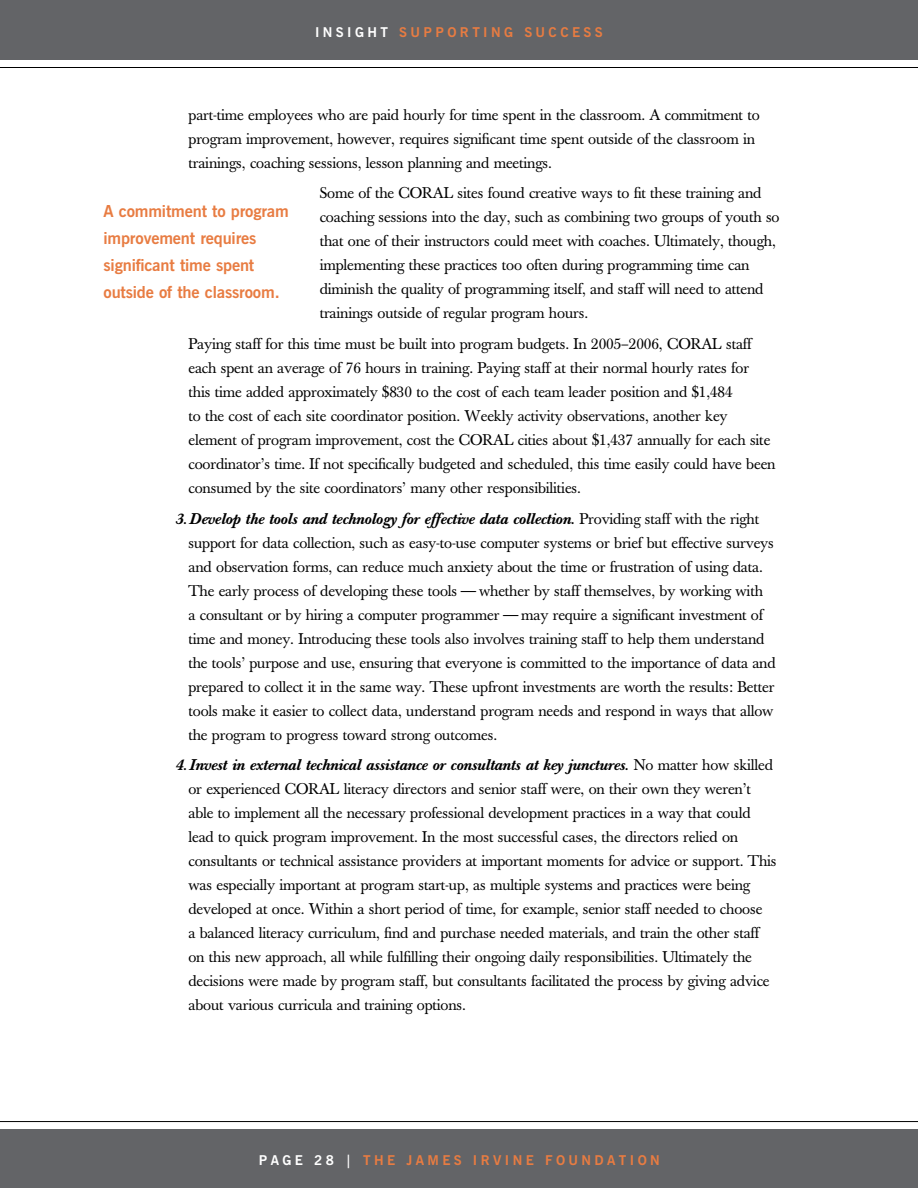
<style>
.page{position:relative;width:918px;height:1188px;background:#fff}
.page>*{position:absolute;margin:0;border:0;box-sizing:border-box;transform-origin:0 0}
.t1{font:700 16.5px/27px "News Gothic BT";color:#e87c42}
.t2{font:15.3px/24px "Baskerville";letter-spacing:-.01em;color:#000}
.t3{font:italic 15.3px "Baskerville Book Med";color:#000}
.t4{font:700 13.5px "News Gothic BT";letter-spacing:.25em;color:#e87c42}
.s1{color:#fff}
.s2{font-family:"Baskerville";font-style:normal}
.s3{font-family:"New Baskerville"}
</style>
<div class="page">
<hr style="left:0;top:67px;width:918px;height:1px;background:#000">
<div style="left:0;top:0;width:918px;height:59px;background:#636467"></div>
<div style="left:0;top:1130px;width:918px;height:58px;background:#636467"></div>
<hr style="left:0;top:1121px;width:918px;height:1px;background:#000">
<p class="t4" style="left:315px;top:24px;width:289px"><span class="s1">insight</span> Supporting Success</p>
<p class="t2" style="left:188px;top:103px;width:573px">part-time employees who are paid hourly for time spent in the classroom. A commitment to program improvement, however, requires significant time spent outside of the classroom in trainings, coaching sessions, lesson planning and meetings.</p>
<p class="t2" style="left:320px;top:182px;width:461px">Some of the CORAL sites found creative ways to fit these training and coaching sessions into the day, such as combining two groups of youth so that one of their instructors could meet with coaches. Ultimately, though, implementing these practices too often during programming time can diminish the quality of programming itself, and staff will need to attend trainings outside of regular program hours.</p>
<p class="t2" style="left:188px;top:332px;width:589px">Paying staff for this time must be built into program budgets. In 2005–2006, CORAL staff each spent an average of 76 hours in training. Paying staff at their normal hourly rates for<br>this time added approximately $830 to the cost of each team leader position and $1,484<br>to the cost of each site coordinator position. Weekly activity observations, another key element of program improvement, cost the CORAL cities about $1,437 annually for each site coordinator’s time. If not specifically budgeted and scheduled, this time easily could have been consumed by the site coordinators’ many other responsibilities.</p>
<p class="t3" style="left:176px;top:510px;width:585px">3.Develop the tools and technology for effective data collection. <span class="s2">Providing staff with the right</span></p>
<p class="t2" style="left:188px;top:531px;width:589px">support for data collection, such as easy-to-use computer systems or brief but effective surveys and observation forms, can reduce much anxiety about the time or frustration of using data.<br>The early process of developing these tools <span class="s3">—</span> whether by staff themselves, by working with<br>a consultant or by hiring a computer programmer <span class="s3">—</span> may require a significant investment of time and money. Introducing these tools also involves training staff to help them understand the tools’ purpose and use, ensuring that everyone is committed to the importance of data and prepared to collect it in the same way. These upfront investments are worth the results: Better tools make it easier to collect data, understand program needs and respond in ways that allow the program to progress toward strong outcomes.</p>
<p class="t3" style="left:176px;top:756px;width:599px">4.Invest in external technical assistance or consultants at key junctures. <span class="s2">No matter how skilled</span></p>
<p class="t2" style="left:188px;top:778px;width:590px">or experienced CORAL literacy directors and senior staff were, on their own they weren’t able to implement all the necessary professional development practices in a way that could lead to quick program improvement. In the most successful cases, the directors relied on consultants or technical assistance providers at important moments for advice or support. This was especially important at program start-up, as multiple systems and practices were being developed at once. Within a short period of time, for example, senior staff needed to choose<br>a balanced literacy curriculum, find and purchase needed materials, and train the other staff on this new approach, all while fulfilling their ongoing daily responsibilities. Ultimately the decisions were made by program staff, but consultants facilitated the process by giving advice about various curricula and training options.</p>
<p class="t1" style="left:104px;top:198px;width:187px;text-indent:-8px">A commitment to program improvement requires significant time spent outside of the classroom.</p>
<p class="t4" style="left:259px;top:1152px;width:403px"><span class="s1">page 28 |</span> the james irvine foundation</p>
</div>
